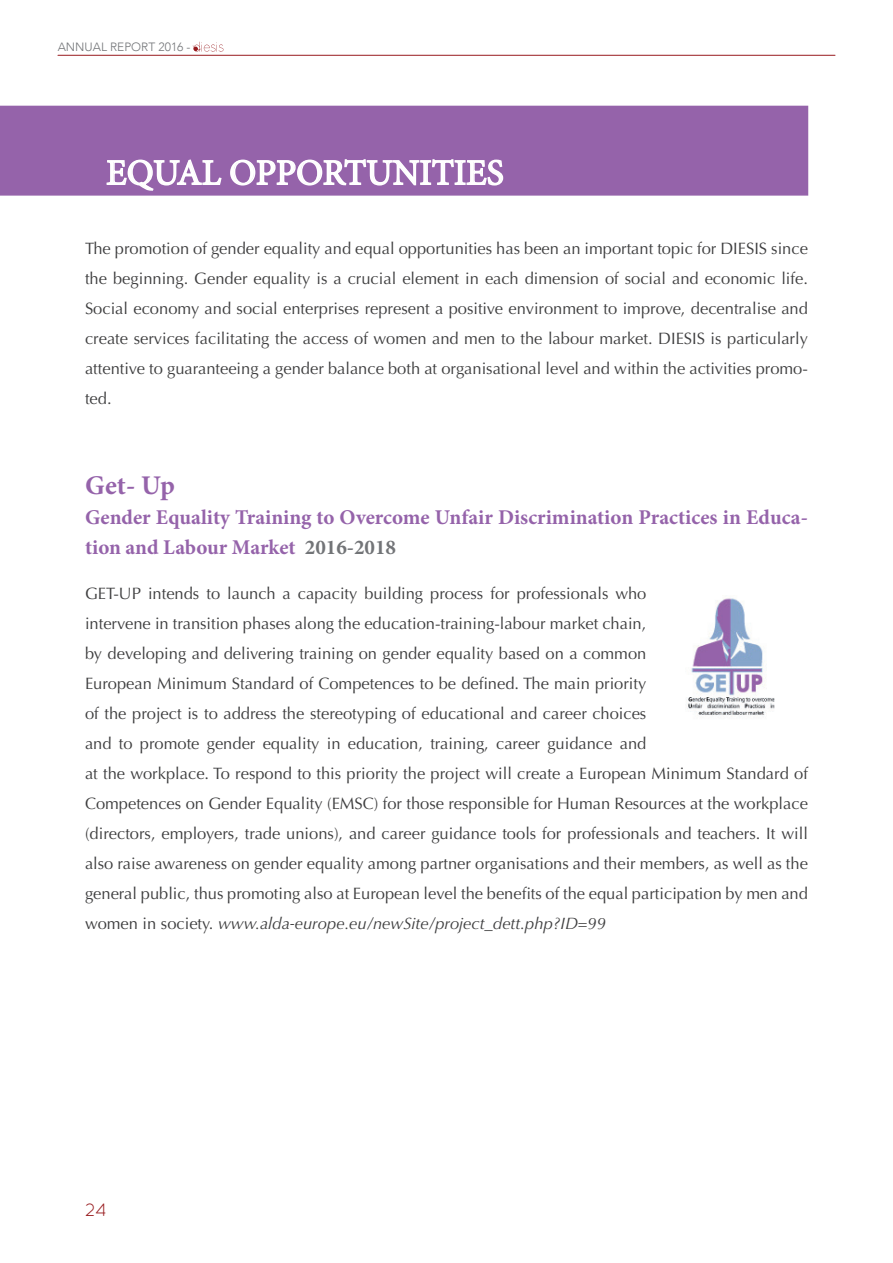
<style>
.page{position:relative;width:893px;height:1263px;background:#fff}
.page>*{position:absolute;margin:0;border:0;box-sizing:border-box;transform-origin:0 0}
.t1{font:36px "Minion Pro";color:#fff}
.t2{font:700 27px "Minion Pro";color:#9563aa}
.t3{font:700 21px/30px "Minion Pro";color:#9563aa}
.t4{font:18px "Quicksand";color:#981b1e}
.t5{font:16.5px/30px "Optima";color:#3e3e3f;text-align:justify}
.t6{font:300 12px "Avenir";color:#727477}
.s1{color:#727477}
.s2{font-style:italic}
</style>
<div class="page">
<hr style="left:58px;top:55px;width:777px;height:1px;background:#981a1e">
<svg style="left:193px;top:42px;width:30px;height:10px"></svg>
<div style="left:0;top:106px;width:808px;height:89px;background:#9563aa"></div>
<svg style="left:106px;top:156px;width:116px;height:36px;background:#ad87bd"></svg>
<svg style="left:229px;top:158px;width:275px;height:28px"></svg>
<img style="left:687px;top:598px;width:88px;height:118px">
<p class="t6" style="left:58px;top:40px;width:134px">ANNUAL REPORT 2016 -</p>
<h1 class="t1" style="left:106px;top:149px;width:399px">EQUAL OPPORTUNITIES</h1>
<p class="t5" style="left:85px;top:234px;width:724px">The promotion of gender equality and equal opportunities has been an important topic for DIESIS since the beginning. Gender equality is a crucial element in each dimension of social and economic life.<br>Social economy and social enterprises represent a positive environment to improve, decentralise and create services facilitating the access of women and men to the labour market. DIESIS is particularly attentive to guaranteeing a gender balance both at organisational level and within the activities promo&shy;ted.</p>
<h2 class="t2" style="left:85px;top:467px;width:91px">Get- Up</h2>
<p class="t3" style="left:85px;top:502px;width:724px">Gender Equality Training to Overcome Unfair Discrimination Practices in Educa&shy;tion and Labour Market <span class="s1">2016-2018</span></p>
<p class="t5" style="left:85px;top:579px;width:724px;text-align:left">GET-UP intends to launch a capacity building process for professionals who<br>intervene in transition phases along the education-training-labour market chain,<br>by developing and delivering training on gender equality based on a common<br>European Minimum Standard of Competences to be defined. The main priority<br>of the project is to address the stereotyping of educational and career choices<br>and to promote gender equality in education, training, career guidance and<br>at the workplace. To respond to this priority the project will create a European Minimum Standard of Competences on Gender Equality (EMSC) for those responsible for Human Resources at the workplace (directors, employers, trade unions), and career guidance tools for professionals and teachers. It will also raise awareness on gender equality among partner organisations and their members, as well as the general public, thus promoting also at European level the benefits of the equal participation by men and women in society. <span class="s2">www.alda-europe.eu/newSite/project_dett.php?ID=99</span></p>
<p class="t4" style="left:85px;top:1200px;width:24px">24</p>
</div>
